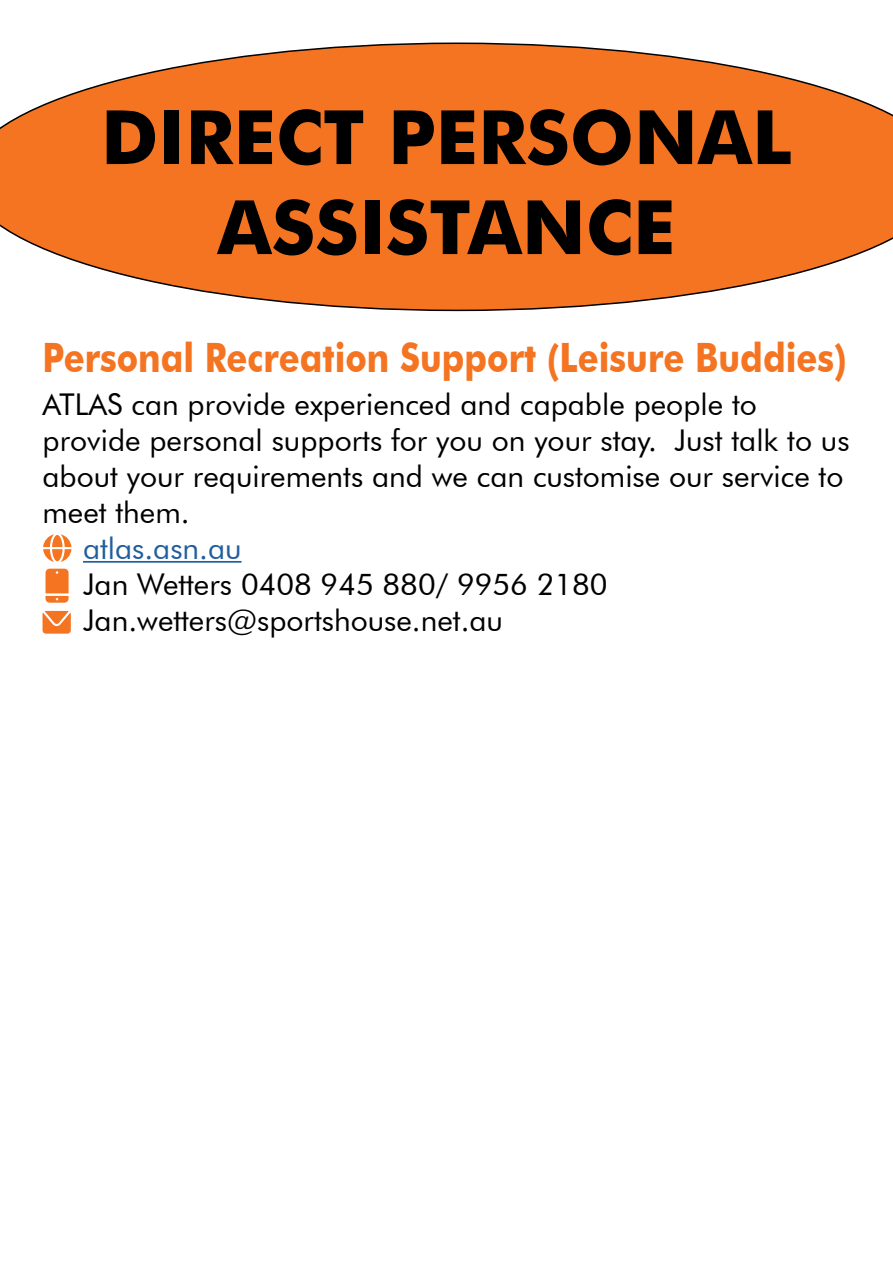
<style>
.page{position:relative;width:893px;height:1263px;background:#fff}
.page>*{position:absolute;margin:0;border:0;box-sizing:border-box;transform-origin:0 0}
.t1{font:700 75px/90px "Futura BT";color:#000;text-align:center}
.t2{font:700 40.5px "Futura BT";color:#f47422;scale:.85 1}
.t3{font:30px/36px "Futura BT";color:#000}
.t4{font:30px "Futura BT";color:#215e9e}
</style>
<div class="page">
<svg style="left:0;top:43px;width:893px;height:268px"></svg>
<hr style="left:83px;top:561px;width:159px;height:2px;background:#215e9e">
<svg style="left:46px;top:569px;width:23px;height:34px"></svg>
<svg style="left:43px;top:534px;width:28px;height:28px"></svg>
<svg style="left:43px;top:611px;width:28px;height:23px"></svg>
<h1 class="t1" style="left:101px;top:92px;width:692px">DIRECT PERSONAL<br>ASSISTANCE</h1>
<h2 class="t2" style="left:43px;top:333px;width:947px">Personal Recreation Support (Leisure Buddies)</h2>
<p class="t3" style="left:43px;top:386px;width:808px">ATLAS can provide experienced and capable people to provide personal supports for you on your stay. Just talk to us about your requirements and we can customise our service to meet them.</p>
<p class="t4" style="left:83px;top:530px;width:160px">atlas.asn.au</p>
<p class="t3" style="left:83px;top:566px;width:526px">Jan Wetters 0408 945 880/ 9956 2180<br>Jan.wetters@sportshouse.net.au</p>
</div>
